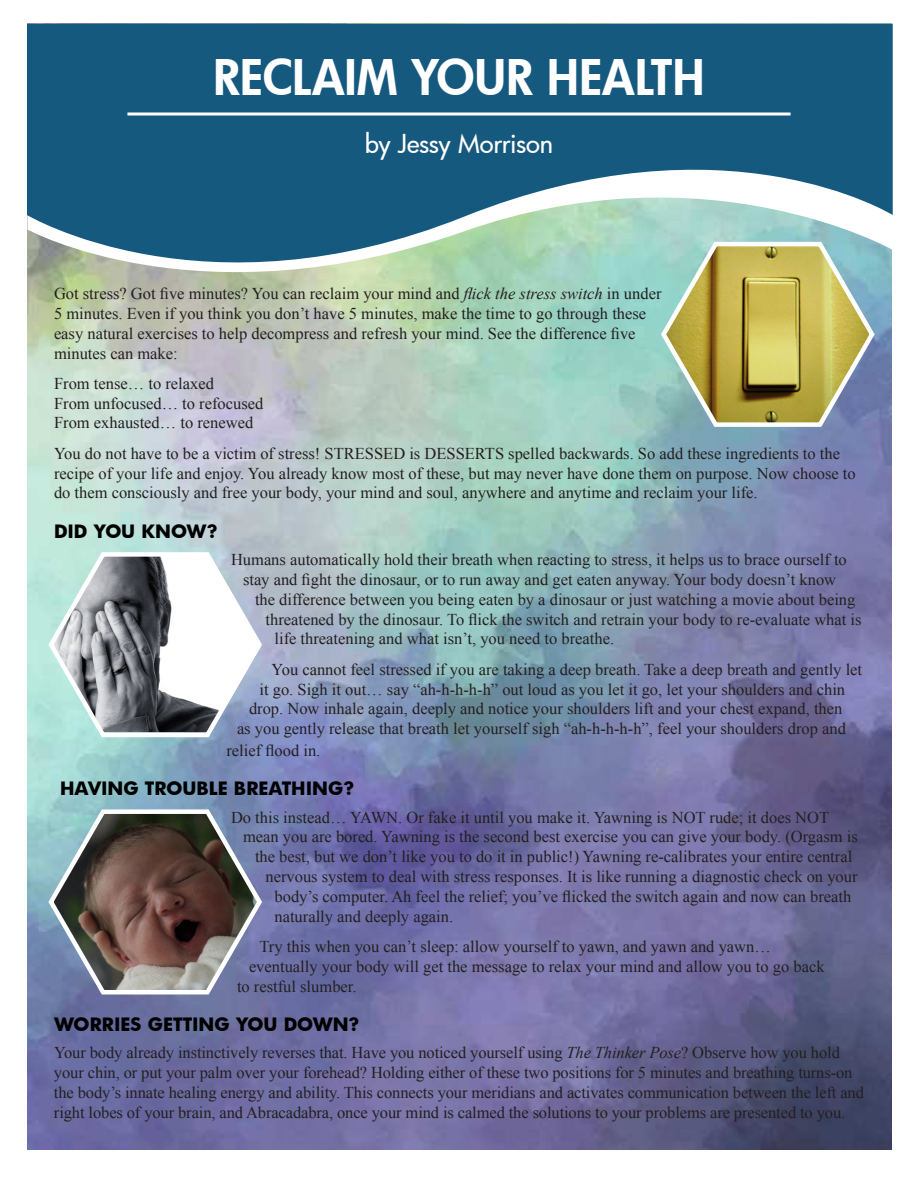
<style>
.page{position:relative;width:918px;height:1188px;background:#fff}
.page>*{position:absolute;margin:0;border:0;box-sizing:border-box;transform-origin:0 0}
.t1{font:800 48px "Futura";color:#fff}
.t2{font:500 25.5px "Futura";letter-spacing:-.005em;color:#fff}
.t3{font:700 18px "Futura";color:#000}
.t4{font:16.5px/19.8px "Times New Roman";color:#231f20}
.s1{font-style:italic}
</style>
<div class="page">
<img style="left:27px;top:320px;width:864px;height:830px">
<svg style="left:27px;top:24px;width:866px;height:296px;background:#4a8094"></svg>
<svg style="left:46px;top:548px;width:219px;height:191px"></svg>
<hr style="left:127px;top:112px;width:664px;height:3px;background:#fff">
<svg style="left:658px;top:238px;width:219px;height:191px;background:#afb177"></svg>
<svg style="left:46px;top:806px;width:219px;height:191px;background:#6f6b6f"></svg>
<h1 class="t1" style="left:213px;top:58px;width:493px">RECLAIM YOUR HEALTH</h1>
<h2 class="t2" style="left:365px;top:132px;width:190px">by Jessy Morrison</h2>
<p class="t4" style="left:54px;top:283px;width:609px">Got stress? Got five minutes? You can reclaim your mind and <span class="s1">flick the stress switch</span> in under 5 minutes. Even if you think you don’t have 5 minutes, make the time to go through these easy natural exercises to help decompress and refresh your mind. See the difference five minutes can make:</p>
<p class="t4" style="left:54px;top:373px;width:211px">From tense… to relaxed<br>From unfocused… to refocused<br>From exhausted… to renewed</p>
<p class="t4" style="left:54px;top:443px;width:803px">You do not have to be a victim of stress! STRESSED is DESSERTS spelled backwards. So add these ingredients to the recipe of your life and enjoy. You already know most of these, but may never have done them on purpose. Now choose to do them consciously and free your body, your mind and soul, anywhere and anytime and reclaim your life.</p>
<p class="t3" style="left:54px;top:524px;width:165px">DID YOU KNOW?</p>
<p class="t4" style="left:231px;top:550px;width:617px">Humans automatically hold their breath when reacting to stress, it helps us to brace ourself to</p>
<p class="t4" style="left:243px;top:569px;width:595px">stay and fight the dinosaur, or to run away and get eaten anyway. Your body doesn’t know</p>
<p class="t4" style="left:255px;top:589px;width:602px">the difference between you being eaten by a dinosaur or just watching a movie about being</p>
<p class="t4" style="left:266px;top:609px;width:598px">threatened by the dinosaur. To flick the switch and retrain your body to re-evaluate what is</p>
<p class="t4" style="left:274px;top:629px;width:341px">life threatening and what isn’t, you need to breathe.</p>
<p class="t4" style="left:272px;top:659px;width:592px">You cannot feel stressed if you are taking a deep breath. Take a deep breath and gently let</p>
<p class="t4" style="left:260px;top:679px;width:587px">it go. Sigh it out… say “ah-h-h-h-h” out loud as you let it go, let your shoulders and chin</p>
<p class="t4" style="left:249px;top:699px;width:595px">drop. Now inhale again, deeply and notice your shoulders lift and your chest expand, then</p>
<p class="t4" style="left:237px;top:718px;width:610px">as you gently release that breath let yourself sigh “ah-h-h-h-h”, feel your shoulders drop and</p>
<p class="t4" style="left:226px;top:740px;width:95px">relief flood in.</p>
<p class="t3" style="left:60px;top:781px;width:295px">HAVING TROUBLE BREATHING?</p>
<p class="t4" style="left:231px;top:807px;width:600px">Do this instead… YAWN. Or fake it until you make it. Yawning is NOT rude; it does NOT</p>
<p class="t4" style="left:243px;top:827px;width:616px">mean you are bored. Yawning is the second best exercise you can give your body. (Orgasm is</p>
<p class="t4" style="left:255px;top:847px;width:599px">the best, but we don’t like you to do it in public!) Yawning re-calibrates your entire central</p>
<p class="t4" style="left:266px;top:866px;width:594px">nervous system to deal with stress responses. It is like running a diagnostic check on your</p>
<p class="t4" style="left:274px;top:886px;width:578px">body’s computer. Ah feel the relief; you’ve flicked the switch again and now can breath</p>
<p class="t4" style="left:274px;top:906px;width:180px">naturally and deeply again.</p>
<p class="t4" style="left:260px;top:936px;width:513px">Try this when you can’t sleep: allow yourself to yawn, and yawn and yawn…</p>
<p class="t4" style="left:249px;top:956px;width:577px">eventually your body will get the message to relax your mind and allow you to go back</p>
<p class="t4" style="left:237px;top:976px;width:121px">to restful slumber.</p>
<p class="t3" style="left:54px;top:1017px;width:307px">WORRIES GETTING YOU DOWN?</p>
<p class="t4" style="left:54px;top:1043px;width:812px">Your body already instinctively reverses that. Have you noticed yourself using <span class="s1">The Thinker Pose</span>? Observe how you hold your chin, or put your palm over your forehead? Holding either of these two positions for 5 minutes and breathing turns-on the body’s innate healing energy and ability. This connects your meridians and activates communication between the left and right lobes of your brain, and Abracadabra, once your mind is calmed the solutions to your problems are presented to you.</p>
</div>
